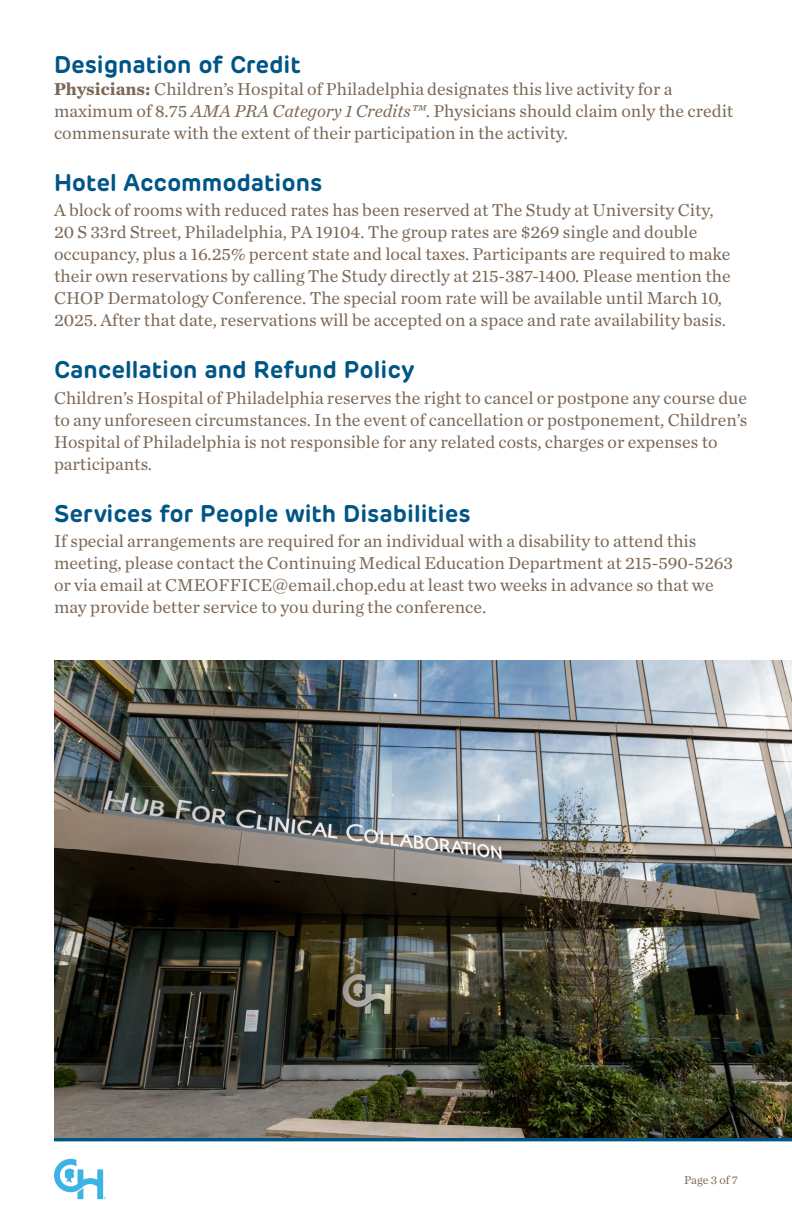
<style>
.page{position:relative;width:792px;height:1224px;background:#fff}
.page>*{position:absolute;margin:0;border:0;box-sizing:border-box;transform-origin:0 0}
.t1{font:600 24px "Rubrik";color:#005587}
.t2{font:18px/22px "Chronicle Text G1";color:#7b6856}
.t3{font:12px "Chronicle Text G1";color:#7b6856}
.s1{font-weight:700}
.s2{font-style:italic}
</style>
<div class="page">
<svg style="left:54px;top:1137px;width:738px;height:4px;background:#1b597a"></svg>
<svg style="left:54px;top:1159px;width:52px;height:40px"></svg>
<img style="left:54px;top:661px;width:738px;height:476px">
<h1 class="t1" style="left:54px;top:49px;width:248px">Designation of Credit</h1>
<p class="t2" style="left:54px;top:77px;width:681px"><span class="s1">Physicians:</span> Children’s Hospital of Philadelphia designates this live activity for a maximum of 8.75 <span class="s2">AMA PRA Category 1 Credits™</span>. Physicians should claim only the credit commensurate with the extent of their participation in the activity.</p>
<h1 class="t1" style="left:54px;top:167px;width:270px">Hotel Accommodations</h1>
<p class="t2" style="left:54px;top:198px;width:678px">A block of rooms with reduced rates has been reserved at The Study at University City, 20 S 33rd Street, Philadelphia, PA 19104. The group rates are $269 single and double occupancy, plus a 16.25% percent state and local taxes. Participants are required to make their own reservations by calling The Study directly at 215-387-1400. Please mention the CHOP Dermatology Conference. The special room rate will be available until March 10, 2025. After that date, reservations will be accepted on a space and rate availability basis.</p>
<h1 class="t1" style="left:54px;top:355px;width:362px">Cancellation and Refund Policy</h1>
<p class="t2" style="left:54px;top:386px;width:695px">Children’s Hospital of Philadelphia reserves the right to cancel or postpone any course due to any unforeseen circumstances. In the event of cancellation or postponement, Children’s Hospital of Philadelphia is not responsible for any related costs, charges or expenses to participants.</p>
<h1 class="t1" style="left:54px;top:498px;width:418px">Services for People with Disabilities</h1>
<p class="t2" style="left:54px;top:529px;width:681px">If special arrangements are required for an individual with a disability to attend this meeting, please contact the Continuing Medical Education Department at 215-590-5263 or via email at CMEOFFICE@email.chop.edu at least two weeks in advance so that we may provide better service to you during the conference.</p>
<p class="t3" style="left:684px;top:1171px;width:55px">Page 3 of 7</p>
</div>
